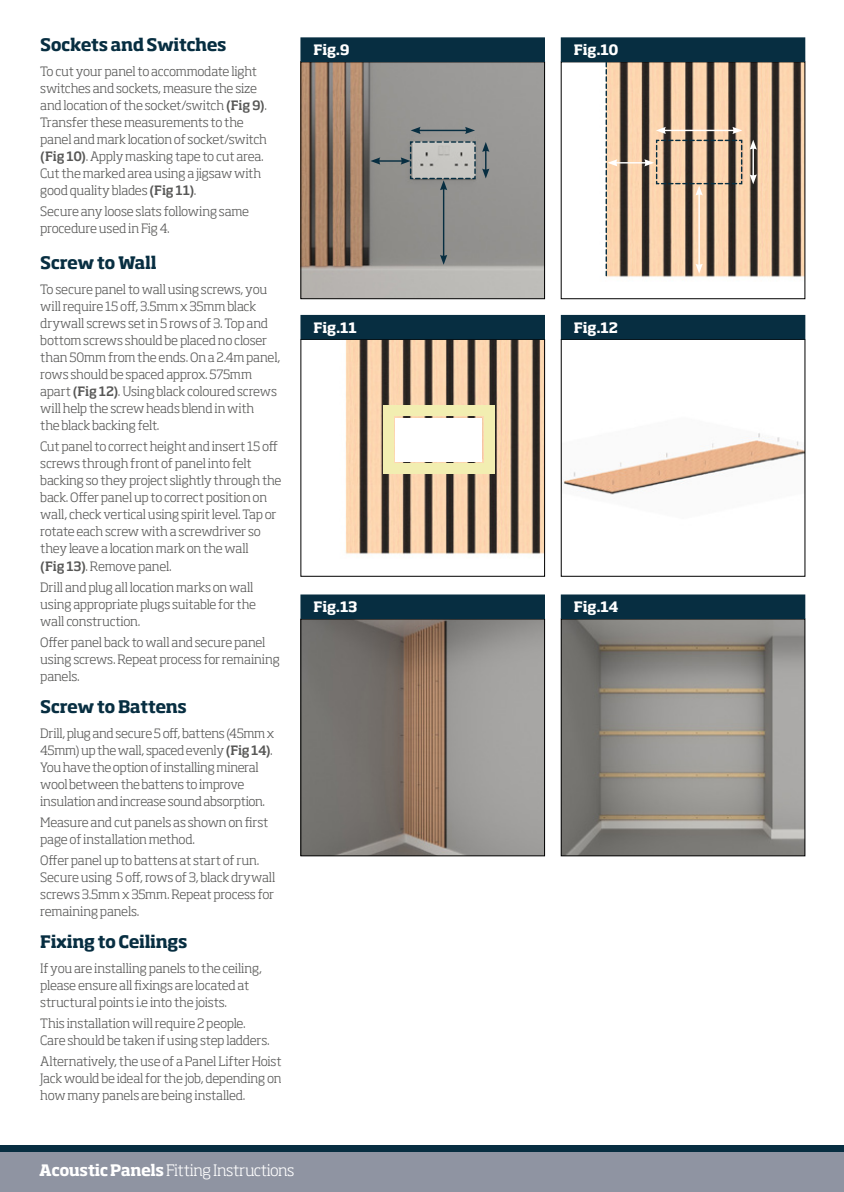
<style>
.page{position:relative;width:844px;height:1192px;background:#fff}
.page>*{position:absolute;margin:0;border:0;box-sizing:border-box;transform-origin:0 0}
.t1{font:700 17.05px "Soho Std";letter-spacing:-.03em;color:#072e41}
.t2{font:300 15.6px "Soho Std";letter-spacing:-.025em;color:#fff}
.t3{font:700 14.2px "Soho Std";letter-spacing:-.015em;color:#fff}
.t4{font:300 12.75px/17px "Soho Std";letter-spacing:-.015em;color:#575756}
.s1{font-weight:500}
.s2{font-weight:700}
</style>
<div class="page">
<div style="left:0;top:1152px;width:843px;height:40px;background:#8f94a2"></div>
<div style="left:0;top:1146px;width:843px;height:6px;background:#072e41"></div>
<img style="left:302px;top:64px;width:240px;height:233px">
<img style="left:563px;top:433px;width:240px;height:62px">
<div style="left:561px;top:339px;width:244px;height:238px;border:1px solid #000"></div>
<img style="left:562px;top:621px;width:241px;height:233px">
<div style="left:560px;top:619px;width:245px;height:237px;border:1px solid #000"></div>
<img style="left:605px;top:64px;width:198px;height:216px">
<div style="left:560px;top:62px;width:245px;height:237px;border:1px solid #000"></div>
<img style="left:345px;top:341px;width:197px;height:214px">
<div style="left:300px;top:339px;width:244px;height:238px;border:1px solid #000"></div>
<img style="left:302px;top:621px;width:240px;height:233px">
<div style="left:300px;top:619px;width:244px;height:237px;border:1px solid #000"></div>
<div style="left:301px;top:38px;width:243px;height:23px;background:#072e41"></div>
<div style="left:300px;top:38px;width:244px;height:24px;border:1px solid #072e41"></div>
<div style="left:561px;top:315px;width:243px;height:24px;background:#072e41"></div>
<div style="left:561px;top:595px;width:243px;height:23px;background:#072e41"></div>
<div style="left:560px;top:595px;width:245px;height:24px;border:1px solid #072e41"></div>
<div style="left:561px;top:38px;width:243px;height:23px;background:#072e41"></div>
<div style="left:560px;top:38px;width:245px;height:24px;border:1px solid #072e41"></div>
<div style="left:301px;top:315px;width:243px;height:24px;background:#072e41"></div>
<div style="left:301px;top:595px;width:243px;height:23px;background:#072e41"></div>
<div style="left:300px;top:595px;width:244px;height:24px;border:1px solid #072e41"></div>
<hr style="left:378px;top:160px;width:25px;height:2px;background:#072e41">
<svg style="left:370px;top:157px;width:10px;height:8px"></svg>
<hr style="left:615px;top:162px;width:31px;height:2px;background:#fff">
<svg style="left:482px;top:142px;width:7px;height:37px"></svg>
<hr style="left:752px;top:147px;width:1px;height:30px;background:#fff">
<svg style="left:749px;top:174px;width:7px;height:10px"></svg>
<svg style="left:749px;top:140px;width:7px;height:10px"></svg>
<hr style="left:418px;top:130px;width:49px;height:1px;background:#072e41">
<svg style="left:410px;top:127px;width:10px;height:7px"></svg>
<svg style="left:465px;top:127px;width:10px;height:7px"></svg>
<hr style="left:443px;top:188px;width:1px;height:69px;background:#072e41">
<svg style="left:440px;top:255px;width:7px;height:10px"></svg>
<hr style="left:698px;top:193px;width:1px;height:73px;background:#fff">
<svg style="left:695px;top:264px;width:7px;height:10px"></svg>
<svg style="left:400px;top:141px;width:76px;height:49px;background:#a5a7a5"></svg>
<svg style="left:644px;top:127px;width:98px;height:68px;background:#ad967f"></svg>
<div style="left:395px;top:418px;width:87px;height:43px;background:#fff"></div>
<svg style="left:605px;top:62px;width:12px;height:214px;background:#e6c9ab"></svg>
<div style="left:383px;top:406px;width:111px;height:10px;background:#f2eeb1"></div>
<div style="left:383px;top:463px;width:111px;height:11px;background:#f2eeb1"></div>
<div style="left:484px;top:406px;width:10px;height:68px;background:#f2eeb1"></div>
<div style="left:383px;top:406px;width:10px;height:68px;background:#f2eeb1"></div>
<h1 class="t1" style="left:40px;top:33px;width:188px">Sockets and Switches</h1>
<p class="t4" style="left:40px;top:63px;width:228px">To cut your panel to accommodate light switches and sockets, measure the size and location of the socket/switch <span class="s1">(Fig 9)</span>.<br>Transfer these measurements to the panel and mark location of socket/switch <span class="s1">(Fig 10)</span>. Apply masking tape to cut area.<br>Cut the marked area using a jigsaw with good quality blades <span class="s1">(Fig 11)</span>.</p>
<p class="t4" style="left:40px;top:203px;width:210px">Secure any loose slats following same procedure used in Fig 4.</p>
<h1 class="t1" style="left:40px;top:252px;width:118px">Screw to Wall</h1>
<p class="t4" style="left:40px;top:281px;width:241px">To secure panel to wall using screws, you will require 15 off, 3.5mm x 35mm black drywall screws set in 5 rows of 3. Top and bottom screws should be placed no closer than 50mm from the ends. On a 2.4m panel, rows should be spaced approx. 575mm apart <span class="s1">(Fig 12)</span>. Using black coloured screws will help the screw heads blend in with<br>the black backing felt.</p>
<p class="t4" style="left:40px;top:438px;width:243px">Cut panel to correct height and insert 15 off screws through front of panel into felt backing so they project slightly through the back. Offer panel up to correct position on wall, check vertical using spirit level. Tap or rotate each screw with a screwdriver so they leave a location mark on the wall<br><span class="s1">(Fig 13)</span>. Remove panel.</p>
<p class="t4" style="left:40px;top:578px;width:217px">Drill and plug all location marks on wall using appropriate plugs suitable for the wall construction.</p>
<p class="t4" style="left:40px;top:633px;width:241px">Offer panel back to wall and secure panel using screws. Repeat process for remaining panels.</p>
<h1 class="t1" style="left:40px;top:695px;width:148px">Screw to Battens</h1>
<p class="t4" style="left:40px;top:724px;width:235px">Drill, plug and secure 5 off, battens (45mm x 45mm) up the wall, spaced evenly <span class="s1">(Fig 14)</span>.<br>You have the option of installing mineral wool between the battens to improve insulation and increase sound absorption.</p>
<p class="t4" style="left:40px;top:813px;width:230px">Measure and cut panels as shown on first page of installation method.</p>
<p class="t4" style="left:40px;top:852px;width:236px">Offer panel up to battens at start of run.<br>Secure using 5 off, rows of 3, black drywall screws 3.5mm x 35mm. Repeat process for remaining panels.</p>
<h1 class="t1" style="left:40px;top:931px;width:149px">Fixing to Ceilings</h1>
<p class="t4" style="left:40px;top:960px;width:223px">If you are installing panels to the ceiling, please ensure all fixings are located at structural points i.e into the joists.</p>
<p class="t4" style="left:40px;top:1015px;width:231px">This installation will require 2 people.<br>Care should be taken if using step ladders.</p>
<p class="t4" style="left:40px;top:1053px;width:243px;text-align:justify">Alternatively, the use of a Panel Lifter Hoist Jack would be ideal for the job, depending on how many panels are being installed.</p>
<p class="t3" style="left:313px;top:41px;width:38px">Fig.9</p>
<p class="t3" style="left:313px;top:318px;width:45px">Fig.11</p>
<p class="t3" style="left:313px;top:598px;width:45px">Fig.13</p>
<p class="t2" style="left:39px;top:1160px;width:257px"><span class="s2">Acoustic Panels</span> Fitting Instructions</p>
<p class="t3" style="left:573px;top:41px;width:46px">Fig.10</p>
<p class="t3" style="left:573px;top:318px;width:46px">Fig.12</p>
<p class="t3" style="left:573px;top:598px;width:46px">Fig.14</p>
</div>
